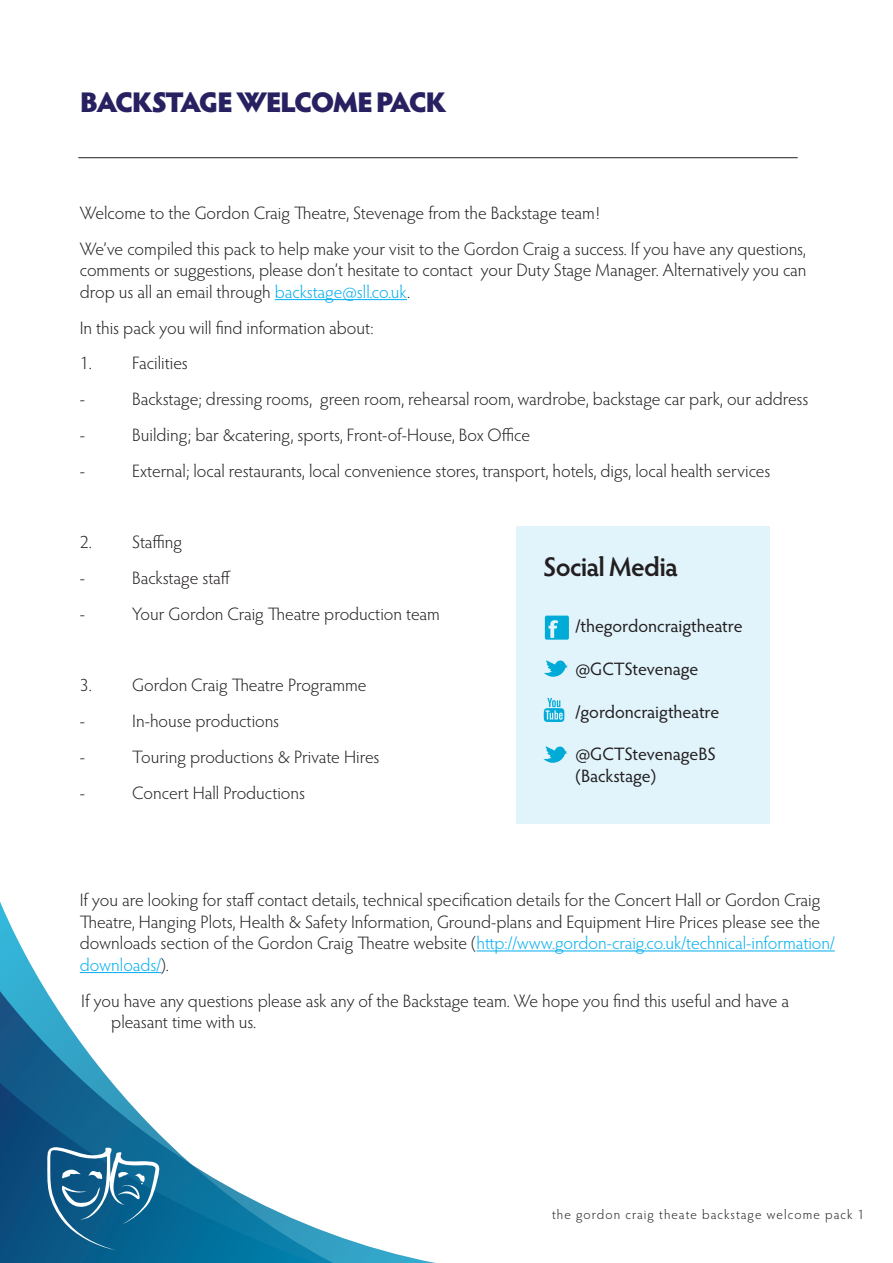
<style>
.page{position:relative;width:893px;height:1263px;background:#fff}
.page>*{position:absolute;margin:0;border:0;box-sizing:border-box;transform-origin:0 0}
.t1{font:900 28.5px "Hypatia Sans Pro";letter-spacing:-.065em;color:#272161}
.t2{font:600 27px "Hypatia Sans Pro";letter-spacing:-.03em;color:#231f20}
.t3{font:300 18px/21.6px "Hypatia Sans Pro";color:#231f20}
.t4{font:18px/21.6px "Hypatia Sans Pro";letter-spacing:-.005em;color:#231f20}
.t5{font:300 13.5px "Hypatia Sans Pro";letter-spacing:.075em;color:#231f20}
.s1{color:#00aeef}
</style>
<div class="page">
<hr style="left:275px;top:299px;width:132px;height:1px;background:#00aeef">
<hr style="left:477px;top:950px;width:358px;height:1px;background:#00aeef">
<div style="left:516px;top:526px;width:254px;height:297px;background:#e1f4fc"></div>
<svg style="left:545px;top:616px;width:24px;height:24px"></svg>
<svg style="left:544px;top:660px;width:24px;height:17px"></svg>
<svg style="left:544px;top:698px;width:20px;height:24px"></svg>
<svg style="left:543px;top:746px;width:24px;height:17px"></svg>
<svg style="left:0;top:917px;width:577px;height:346px"></svg>
<svg style="left:0;top:1083px;width:315px;height:180px"></svg>
<svg style="left:47px;top:1146px;width:112px;height:104px;background:#2d749b"></svg>
<hr style="left:78px;top:157px;width:720px;height:1px;background:#231f20">
<p class="t1" style="left:80px;top:81px;width:368px">BACKSTAGE WELCOME PACK</p>
<p class="t3" style="left:80px;top:202px;width:521px">Welcome to the Gordon Craig Theatre, Stevenage from the Backstage team!</p>
<p class="t3" style="left:80px;top:237px;width:728px;text-align:justify">We’ve compiled this pack to help make your visit to the Gordon Craig a success. If you have any questions, comments or suggestions, please don’t hesitate to contact your Duty Stage Manager. Alternatively you can drop us all an email through <span class="s1">backstage@sll.co.uk</span>.</p>
<p class="t3" style="left:80px;top:316px;width:295px">In this pack you will find information about:</p>
<p class="t3" style="left:80px;top:352px;width:110px">1. Facilities</p>
<p class="t3" style="left:80px;top:388px;width:7px">-</p>
<p class="t3" style="left:132px;top:388px;width:678px">Backstage; dressing rooms, green room, rehearsal room, wardrobe, backstage car park, our address</p>
<p class="t3" style="left:80px;top:424px;width:7px">-</p>
<p class="t3" style="left:132px;top:424px;width:399px">Building; bar &amp;catering, sports, Front-of-House, Box Office</p>
<p class="t3" style="left:80px;top:459px;width:7px">-</p>
<p class="t3" style="left:132px;top:459px;width:640px">External; local restaurants, local convenience stores, transport, hotels, digs, local health services</p>
<p class="t3" style="left:80px;top:531px;width:104px">2. Staffing</p>
<p class="t3" style="left:80px;top:567px;width:7px">-</p>
<p class="t3" style="left:132px;top:567px;width:100px">Backstage staff</p>
<p class="t3" style="left:80px;top:602px;width:7px">-</p>
<p class="t3" style="left:132px;top:602px;width:309px">Your Gordon Craig Theatre production team</p>
<p class="t3" style="left:80px;top:674px;width:288px">3. Gordon Craig Theatre Programme</p>
<p class="t3" style="left:80px;top:710px;width:7px">-</p>
<p class="t3" style="left:132px;top:710px;width:148px">In-house productions</p>
<p class="t3" style="left:80px;top:746px;width:7px">-</p>
<p class="t3" style="left:132px;top:746px;width:249px">Touring productions &amp; Private Hires</p>
<p class="t3" style="left:80px;top:781px;width:7px">-</p>
<p class="t3" style="left:132px;top:781px;width:174px">Concert Hall Productions</p>
<p class="t2" style="left:543px;top:548px;width:136px">Social Media</p>
<p class="t4" style="left:575px;top:614px;width:169px">/thegordoncraigtheatre</p>
<p class="t4" style="left:575px;top:657px;width:125px">@GCTStevenage</p>
<p class="t4" style="left:575px;top:700px;width:145px">/gordoncraigtheatre</p>
<p class="t4" style="left:575px;top:743px;width:142px">@GCTStevenageBS (Backstage)</p>
<p class="t3" style="left:80px;top:889px;width:757px">If you are looking for staff contact details, technical specification details for the Concert Hall or Gordon Craig Theatre, Hanging Plots, Health &amp; Safety Information, Ground-plans and Equipment Hire Prices please see the downloads section of the Gordon Craig Theatre website (<span class="s1">http://www.gordon-craig.co.uk/technical-information/ downloads/</span>).</p>
<p class="t3" style="left:111px;top:989px;width:679px;text-indent:-30px">If you have any questions please ask any of the Backstage team. We hope you find this useful and have a pleasant time with us.</p>
<p class="t5" style="left:552px;top:1205px;width:314px">the gordon craig theate backstage welcome pack 1</p>
</div>
